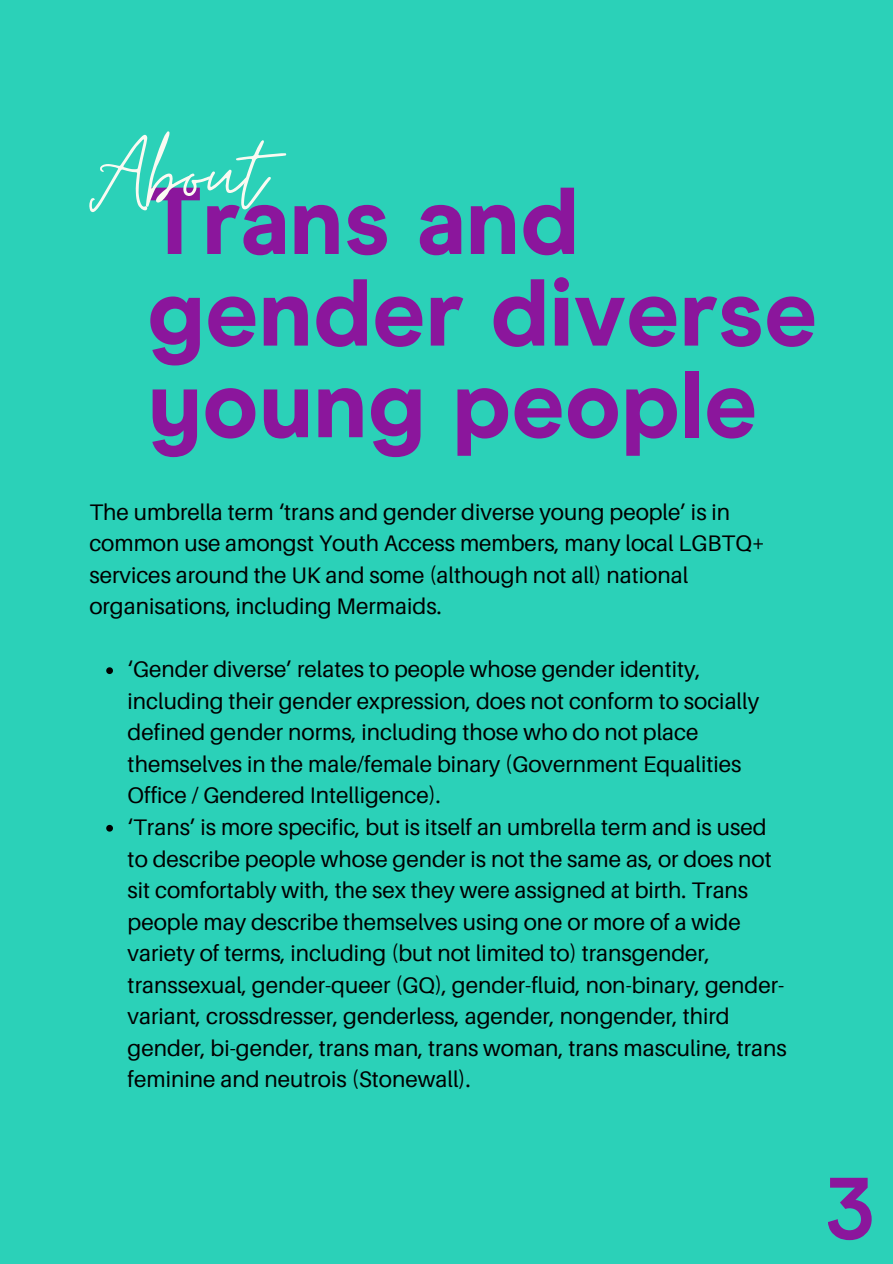
<style>
.page{position:relative;width:893px;height:1264px;background:#fff}
.page>*{position:absolute;margin:0;border:0;box-sizing:border-box;transform-origin:0 0}
.t1{font:111px "Moon Time";color:#fafaf2}
.t2{font:800 94.65px/91.7px "Modern Era";color:#8b169c}
.t3{font:700 87.3px "Modern Era";color:#8b169c}
.t4{font:22.5px/31.5px "Aileron";color:#000}
</style>
<div class="page">
<div style="left:0;top:0;width:892px;height:1263px;background:#2bd1b8"></div>
<svg style="left:106px;top:667px;width:7px;height:7px"></svg>
<svg style="left:106px;top:824px;width:7px;height:7px"></svg>
<p class="t1" style="left:89px;top:107px;width:177px">About</p>
<h2 class="t2" style="left:147px;top:175px;width:671px">Trans and gender diverse young people</h2>
<p class="t4" style="left:89px;top:496px;width:677px">The umbrella term ‘trans and gender diverse young people’ is in common use amongst Youth Access members, many local LGBTQ+ services around the UK and some (although not all) national organisations, including Mermaids.</p>
<p class="t4" style="left:128px;top:653px;width:633px">‘Gender diverse’ relates to people whose gender identity, including their gender expression, does not conform to socially defined gender norms, including those who do not place themselves in the male/female binary (Government Equalities Office / Gendered Intelligence).</p>
<p class="t4" style="left:128px;top:811px;width:660px">‘Trans’ is more specific, but is itself an umbrella term and is used to describe people whose gender is not the same as, or does not sit comfortably with, the sex they were assigned at birth. Trans people may describe themselves using one or more of a wide variety of terms, including (but not limited to) transgender, transsexual, gender-queer (GQ), gender-fluid, non-binary, gender&shy;variant, crossdresser, genderless, agender, nongender, third gender, bi-gender, trans man, trans woman, trans masculine, trans feminine and neutrois (Stonewall).</p>
<h1 class="t3" style="left:824px;top:1155px;width:52px">3</h1>
</div>
